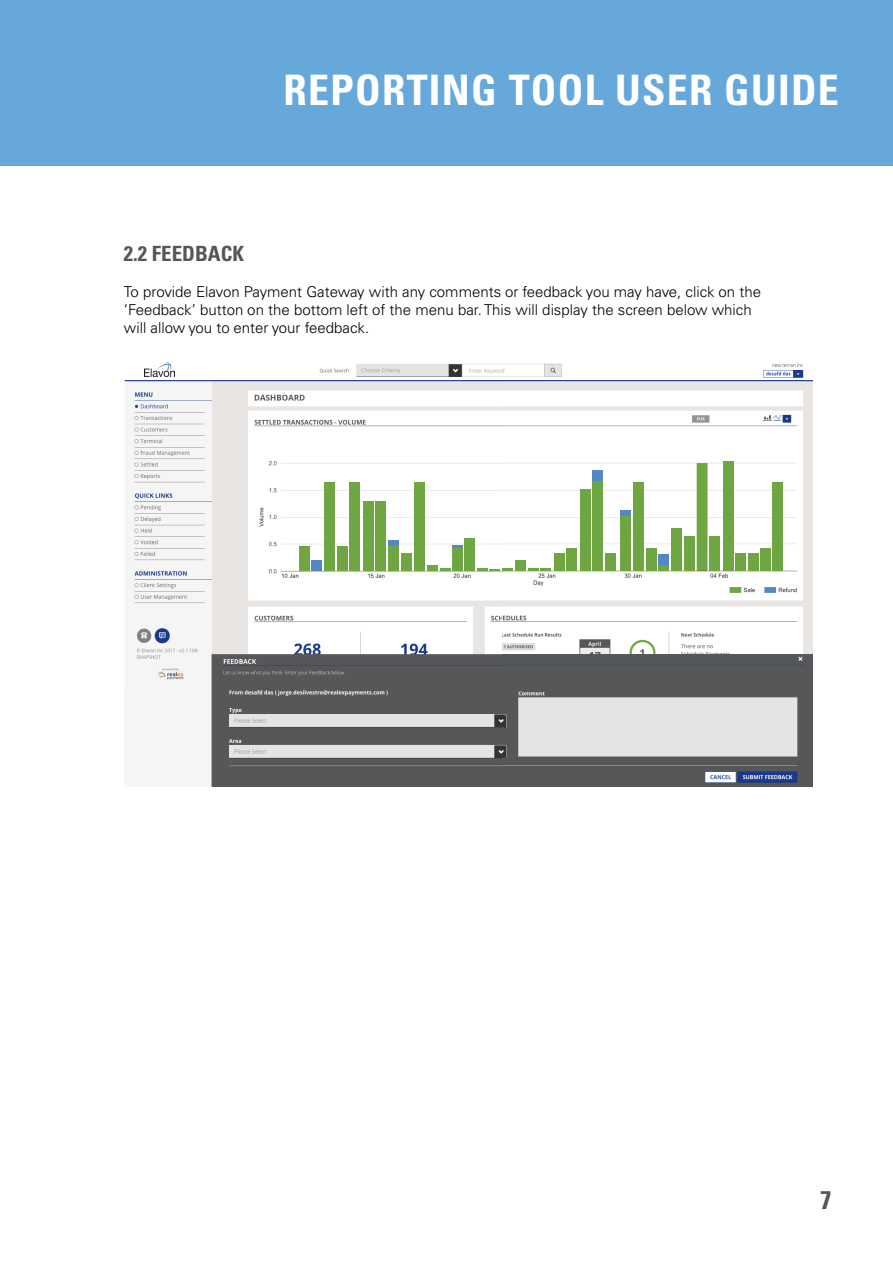
<style>
.page{position:relative;width:893px;height:1263px;background:#fff}
.page>*{position:absolute;margin:0;border:0;box-sizing:border-box;transform-origin:0 0}
.t1{font:700 condensed 42px "Univers LT Pro";letter-spacing:.03em;color:#fff}
.Headings3{font:700 condensed 25.5px "Univers LT Pro";color:#54575a}
.Headings2{font:700 condensed 21px "Univers LT Pro";color:#54575a}
.t2{font:300 15px/18px "Univers LT Pro 45";color:#000}
</style>
<div class="page">
<div style="left:0;top:0;width:893px;height:166px;background:#67a8db"></div>
<img style="left:125px;top:363px;width:688px;height:423px">
<div style="left:722px;top:461px;width:11px;height:110px;background:#6ea642"></div>
<div style="left:592px;top:481px;width:11px;height:90px;background:#6ea642"></div>
<div style="left:414px;top:482px;width:11px;height:89px;background:#6ea642"></div>
<div style="left:349px;top:482px;width:11px;height:89px;background:#6ea642"></div>
<div style="left:324px;top:482px;width:11px;height:89px;background:#6ea642"></div>
<div style="left:772px;top:482px;width:11px;height:89px;background:#6ea642"></div>
<div style="left:633px;top:482px;width:11px;height:89px;background:#6ea642"></div>
<div style="left:363px;top:501px;width:11px;height:70px;background:#6ea642"></div>
<div style="left:375px;top:501px;width:11px;height:70px;background:#6ea642"></div>
<div style="left:735px;top:553px;width:11px;height:18px;background:#6ea642"></div>
<div style="left:709px;top:536px;width:11px;height:35px;background:#6ea642"></div>
<div style="left:684px;top:536px;width:11px;height:35px;background:#6ea642"></div>
<div style="left:671px;top:528px;width:11px;height:43px;background:#6ea642"></div>
<div style="left:605px;top:553px;width:11px;height:18px;background:#6ea642"></div>
<div style="left:620px;top:516px;width:11px;height:55px;background:#6ea642"></div>
<div style="left:554px;top:553px;width:10px;height:18px;background:#6ea642"></div>
<div style="left:401px;top:553px;width:11px;height:18px;background:#6ea642"></div>
<div style="left:388px;top:546px;width:11px;height:25px;background:#6ea642"></div>
<div style="left:337px;top:546px;width:11px;height:25px;background:#6ea642"></div>
<div style="left:299px;top:546px;width:11px;height:25px;background:#6ea642"></div>
<div style="left:427px;top:565px;width:11px;height:6px;background:#6ea642"></div>
<svg style="left:440px;top:568px;width:11px;height:3px"></svg>
<div style="left:464px;top:538px;width:11px;height:33px;background:#6ea642"></div>
<div style="left:515px;top:560px;width:11px;height:11px;background:#6ea642"></div>
<svg style="left:528px;top:568px;width:23px;height:3px"></svg>
<svg style="left:452px;top:545px;width:11px;height:3px"></svg>
<div style="left:620px;top:510px;width:11px;height:5px;background:#5487c4"></div>
<div style="left:592px;top:470px;width:11px;height:10px;background:#5487c4"></div>
<div style="left:658px;top:554px;width:11px;height:11px;background:#5487c4"></div>
<div style="left:388px;top:540px;width:11px;height:6px;background:#5487c4"></div>
<svg style="left:477px;top:568px;width:36px;height:3px"></svg>
<div style="left:452px;top:548px;width:11px;height:23px;background:#6ea642"></div>
<div style="left:566px;top:548px;width:11px;height:23px;background:#6ea642"></div>
<div style="left:646px;top:548px;width:11px;height:23px;background:#6ea642"></div>
<div style="left:658px;top:565px;width:11px;height:6px;background:#6ea642"></div>
<div style="left:748px;top:553px;width:10px;height:18px;background:#6ea642"></div>
<div style="left:760px;top:548px;width:11px;height:23px;background:#6ea642"></div>
<div style="left:311px;top:560px;width:11px;height:11px;background:#5487c4"></div>
<div style="left:580px;top:489px;width:10px;height:82px;background:#6ea642"></div>
<div style="left:140px;top:362px;width:42px;height:17px;background:#fff"></div>
<img style="left:145px;top:363px;width:30px;height:14px">
<p class="t1" style="left:284px;top:65px;width:557px">REPORTING TOOL USER GUIDE</p>
<p class="Headings2" style="left:124px;top:241px;width:122px">2.2 FEEDBACK</p>
<p class="t2" style="left:124px;top:282px;width:639px">To provide Elavon Payment Gateway with any comments or feedback you may have, click on the ‘Feedback’ button on the bottom left of the menu bar. This will display the screen below which will allow you to enter your feedback.</p>
<p class="Headings3" style="left:820px;top:1184px;width:13px">7</p>
</div>
